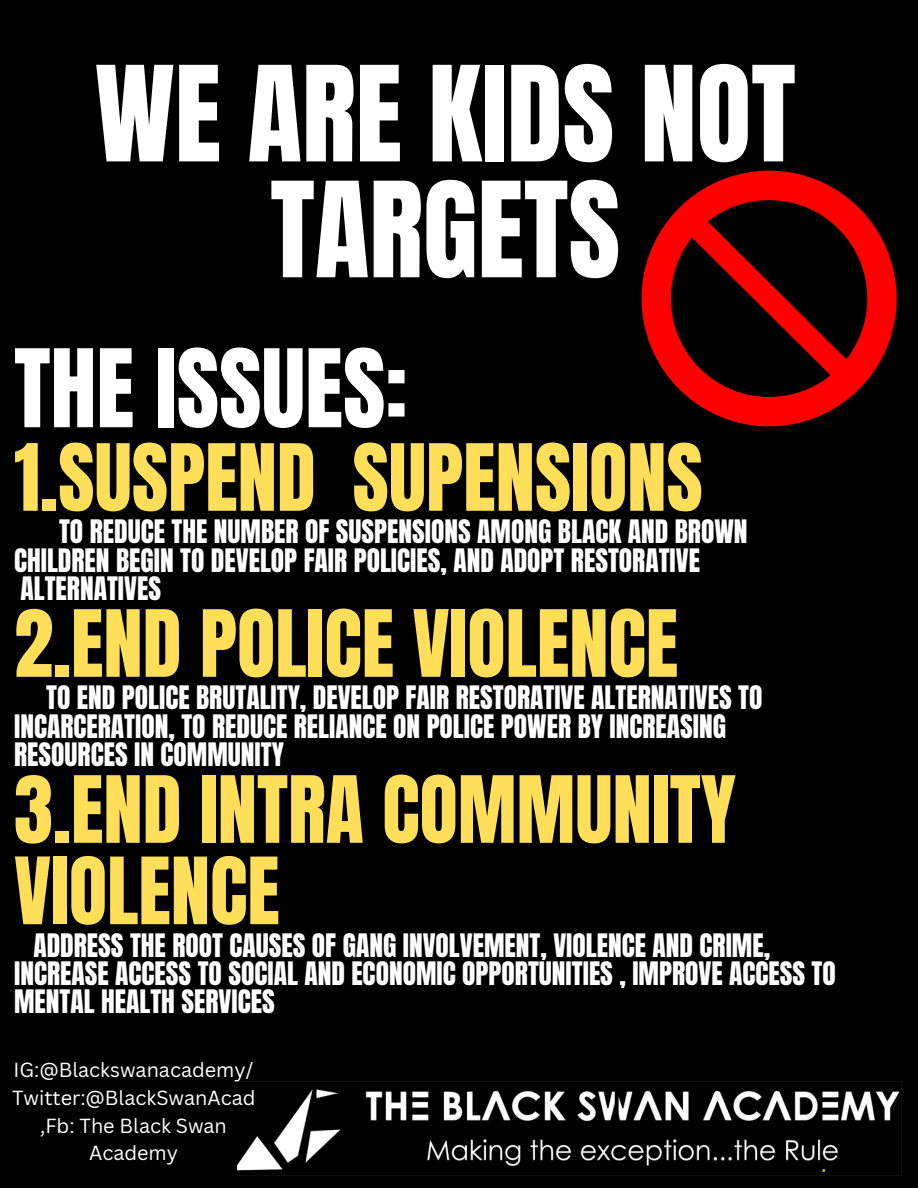
<style>
.page{position:relative;width:918px;height:1188px;background:#000}
.page>*{position:absolute;margin:0;border:0;box-sizing:border-box;transform-origin:0 0}
.t1{font:112.5px/115.8px "Anton";color:#fff;text-align:center}
.t2{font:91.95px "Anton";color:#fff}
.t3{font:78.75px/81.4px "Anton";color:#ffde59}
.t4{font:31.05px "Bebas Neue";color:#a9ca38}
.t5{font:27.45px/28.2px "Anton";color:#fff}
.t6{font:19.8px/27.8px "Canva Sans";color:#fff;text-align:center}
</style>
<div class="page">
<img style="left:237px;top:1089px;width:663px;height:82px">
<svg style="left:641px;top:170px;width:256px;height:257px"></svg>
<p class="t1" style="left:95px;top:58px;width:702px">WE ARE KIDS NOT<br>TARGETS</p>
<p class="t2" style="left:14px;top:323px;width:395px">THE ISSUES:</p>
<p class="t3" style="left:14px;top:438px;width:690px">1.SUSPEND SUPENSIONS</p>
<p class="t5" style="left:14px;top:518px;width:735px;text-indent:45px">TO REDUCE THE NUMBER OF SUSPENSIONS AMONG BLACK AND BROWN<br>CHILDREN BEGIN TO DEVELOP FAIR POLICIES, AND ADOPT RESTORATIVE<br>ALTERNATIVES</p>
<p class="t3" style="left:14px;top:604px;width:666px">2.END POLICE VIOLENCE</p>
<p class="t5" style="left:14px;top:684px;width:750px;text-indent:32px">TO END POLICE BRUTALITY, DEVELOP FAIR RESTORATIVE ALTERNATIVES TO<br>INCARCERATION, TO REDUCE RELIANCE ON POLICE POWER BY INCREASING<br>RESOURCES IN COMMUNITY</p>
<p class="t3" style="left:14px;top:770px;width:723px">3.END INTRA COMMUNITY<br>VIOLENCE</p>
<p class="t5" style="left:14px;top:932px;width:823px;text-indent:19px">ADDRESS THE ROOT CAUSES OF GANG INVOLVEMENT, VIOLENCE AND CRIME,<br>INCREASE ACCESS TO SOCIAL AND ECONOMIC OPPORTUNITIES , IMPROVE ACCESS TO<br>MENTAL HEALTH SERVICES</p>
<p class="t6" style="left:12px;top:1055px;width:245px">IG:@Blackswanacademy/<br>Twitter:@BlackSwanAcad ,Fb: The Black Swan<br>Academy</p>
<p class="t4" style="left:821px;top:1149px;width:6px">.</p>
</div>
